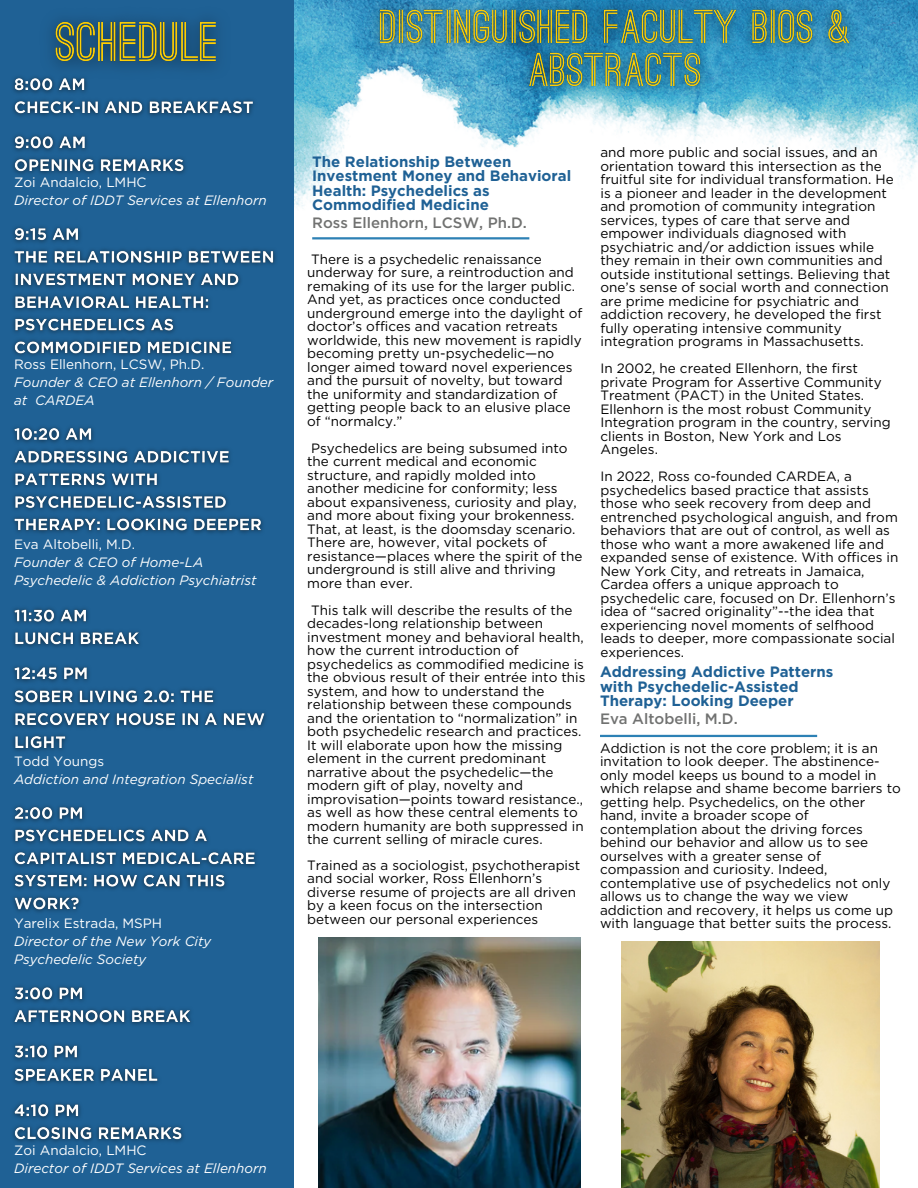
<style>
.page{position:relative;width:918px;height:1188px;background:#fff}
.page>*{position:absolute;margin:0;border:0;box-sizing:border-box;transform-origin:0 0}
.t1{font:700 15px/14.7px "Gotham";color:#1f6195}
.t2{font:500 15px "Gotham";color:#717271}
.t3{font:13.5px/13.5px "Gotham";color:#000}
.t4{font:italic 13.5px/18px "Gotham";color:#fff}
.t5{font:13.5px "Gotham";color:#fff}
</style>
<div class="page">
<img style="left:294px;top:0;width:624px;height:240px">
<div style="left:0;top:0;width:294px;height:1188px;background:#1f6195"></div>
<img style="left:318px;top:938px;width:262px;height:250px">
<img style="left:51px;top:19px;width:166px;height:47px">
<img style="left:13px;top:66px;width:241px;height:50px">
<img style="left:13px;top:135px;width:173px;height:39px">
<img style="left:13px;top:227px;width:263px;height:129px">
<img style="left:13px;top:427px;width:250px;height:107px">
<img style="left:13px;top:608px;width:127px;height:39px">
<img style="left:13px;top:666px;width:253px;height:85px">
<img style="left:13px;top:805px;width:243px;height:107px">
<img style="left:13px;top:986px;width:178px;height:39px">
<img style="left:13px;top:1044px;width:145px;height:40px">
<img style="left:13px;top:1103px;width:171px;height:39px">
<img style="left:360px;top:0;width:511px;height:118px">
<hr style="left:312px;top:237px;width:217px;height:2px;background:#2d81b5">
<img style="left:621px;top:942px;width:259px;height:246px">
<hr style="left:600px;top:735px;width:217px;height:2px;background:#2d81b5">
<p class="t5" style="left:14px;top:174px;width:134px">Zoi Andalcio, LMHC</p>
<p class="t4" style="left:14px;top:191px;width:254px">Director of IDDT Services at Ellenhorn</p>
<p class="t5" style="left:14px;top:356px;width:192px">Ross Ellenhorn, LCSW, Ph.D.</p>
<p class="t4" style="left:14px;top:373px;width:261px">Founder &amp; CEO at Ellenhorn / Founder at CARDEA</p>
<p class="t5" style="left:14px;top:536px;width:123px">Eva Altobelli, M.D.</p>
<p class="t4" style="left:14px;top:553px;width:191px">Founder &amp; CEO of Home-LA</p>
<p class="t4" style="left:14px;top:571px;width:244px">Psychedelic &amp; Addiction Psychiatrist</p>
<p class="t5" style="left:14px;top:753px;width:92px">Todd Youngs</p>
<p class="t4" style="left:14px;top:770px;width:241px">Addiction and Integration Specialist</p>
<p class="t5" style="left:14px;top:915px;width:150px">Yarelix Estrada, MSPH</p>
<p class="t4" style="left:14px;top:932px;width:199px">Director of the New York City<br>Psychedelic Society</p>
<p class="t1" style="left:312px;top:154px;width:261px">The Relationship Between<br>Investment Money and Behavioral<br>Health: Psychedelics as<br>Commodified Medicine</p>
<p class="t2" style="left:312px;top:214px;width:216px">Ross Ellenhorn, LCSW, Ph.D.</p>
<p class="t3" style="left:307px;top:252px;width:277px">There is a psychedelic renaissance underway for sure, a reintroduction and remaking of its use for the larger public.<br>And yet, as practices once conducted underground emerge into the daylight of doctor’s offices and vacation retreats worldwide, this new movement is rapidly becoming pretty un-psychedelic—no longer aimed toward novel experiences and the pursuit of novelty, but toward the uniformity and standardization of getting people back to an elusive place of “normalcy.”</p>
<p class="t3" style="left:307px;top:441px;width:277px">Psychedelics are being subsumed into the current medical and economic structure, and rapidly molded into another medicine for conformity; less about expansiveness, curiosity and play, and more about fixing your brokenness.<br>That, at least, is the doomsday scenario.<br>There are, however, vital pockets of resistance—places where the spirit of the underground is still alive and thriving more than ever.</p>
<p class="t3" style="left:307px;top:603px;width:280px">This talk will describe the results of the decades-long relationship between investment money and behavioral health, how the current introduction of psychedelics as commodified medicine is the obvious result of their entrée into this system, and how to understand the relationship between these compounds and the orientation to “normalization” in both psychedelic research and practices.<br>It will elaborate upon how the missing element in the current predominant narrative about the psychedelic—the modern gift of play, novelty and improvisation—points toward resistance., as well as how these central elements to modern humanity are both suppressed in the current selling of miracle cures.</p>
<p class="t3" style="left:307px;top:858px;width:275px">Trained as a sociologist, psychotherapist and social worker, Ross Ellenhorn’s diverse resume of projects are all driven by a keen focus on the intersection between our personal experiences</p>
<p class="t3" style="left:600px;top:145px;width:295px">and more public and social issues, and an orientation toward this intersection as the fruitful site for individual transformation. He is a pioneer and leader in the development and promotion of community integration services, types of care that serve and empower individuals diagnosed with psychiatric and/or addiction issues while they remain in their own communities and outside institutional settings. Believing that one’s sense of social worth and connection are prime medicine for psychiatric and addiction recovery, he developed the first fully operating intensive community integration programs in Massachusetts.</p>
<p class="t3" style="left:600px;top:361px;width:292px">In 2002, he created Ellenhorn, the first private Program for Assertive Community Treatment (PACT) in the United States.<br>Ellenhorn is the most robust Community Integration program in the country, serving clients in Boston, New York and Los Angeles.</p>
<p class="t3" style="left:600px;top:469px;width:299px">In 2022, Ross co-founded CARDEA, a psychedelics based practice that assists those who seek recovery from deep and entrenched psychological anguish, and from behaviors that are out of control, as well as those who want a more awakened life and expanded sense of existence. With offices in New York City, and retreats in Jamaica, Cardea offers a unique approach to psychedelic care, focused on Dr. Ellenhorn’s idea of “sacred originality”--the idea that experiencing novel moments of selfhood leads to deeper, more compassionate social experiences.</p>
<p class="t1" style="left:600px;top:664px;width:235px">Addressing Addictive Patterns with Psychedelic-Assisted<br>Therapy: Looking Deeper</p>
<p class="t2" style="left:600px;top:710px;width:139px">Eva Altobelli, M.D.</p>
<p class="t3" style="left:600px;top:741px;width:302px">Addiction is not the core problem; it is an invitation to look deeper. The abstinence&shy;only model keeps us bound to a model in which relapse and shame become barriers to getting help. Psychedelics, on the other hand, invite a broader scope of contemplation about the driving forces behind our behavior and allow us to see ourselves with a greater sense of compassion and curiosity. Indeed, contemplative use of psychedelics not only allows us to change the way we view addiction and recovery, it helps us come up with language that better suits the process.</p>
<p class="t5" style="left:14px;top:1142px;width:134px">Zoi Andalcio, LMHC</p>
<p class="t4" style="left:14px;top:1159px;width:254px">Director of IDDT Services at Ellenhorn</p>
</div>
